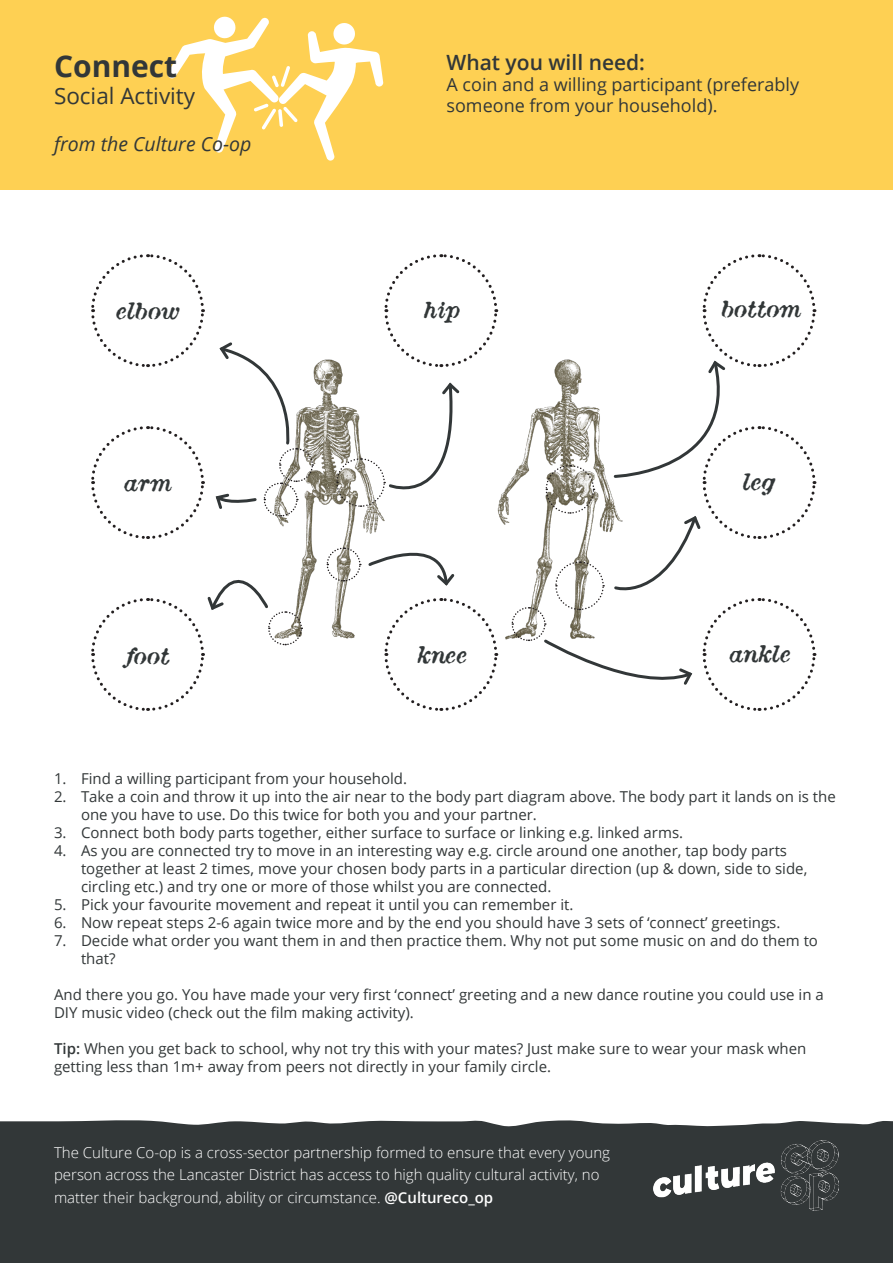
<style>
.page{position:relative;width:893px;height:1263px;background:#fff}
.page>*{position:absolute;margin:0;border:0;box-sizing:border-box;transform-origin:0 0}
.t1{font:700 30px "Open Sans";color:#323738}
.t2{font:italic 22.5px "Attic Antique";color:#323738}
.t3{font:22.5px "Open Sans";color:#323738}
.t4{font:600 21px "Open Sans";color:#323738}
.t5{font:italic 19.5px "Open Sans";color:#323738}
.t6{font:18px/21px "Open Sans";color:#323738}
.t7{font:15px/18px "Open Sans";color:#323738}
.t8{font:300 15px/22.5px "Open Sans";color:#fff}
.s1{font-weight:600}
</style>
<div class="page">
<svg style="left:0;top:1120px;width:893px;height:11px"></svg>
<div style="left:0;top:0;width:893px;height:190px;background:#fed053"></div>
<svg style="left:168px;top:16px;width:215px;height:145px"></svg>
<div style="left:0;top:1131px;width:893px;height:132px;background:#323738"></div>
<img style="left:277px;top:359px;width:234px;height:281px">
<svg style="left:326px;top:547px;width:35px;height:35px"></svg>
<svg style="left:91px;top:254px;width:114px;height:114px"></svg>
<svg style="left:91px;top:426px;width:114px;height:113px"></svg>
<svg style="left:383px;top:254px;width:116px;height:115px"></svg>
<svg style="left:383px;top:596px;width:116px;height:115px"></svg>
<svg style="left:335px;top:380px;width:127px;height:131px"></svg>
<svg style="left:367px;top:532px;width:90px;height:56px"></svg>
<svg style="left:91px;top:549px;width:212px;height:162px"></svg>
<svg style="left:215px;top:342px;width:99px;height:175px"></svg>
<svg style="left:511px;top:254px;width:306px;height:457px"></svg>
<img style="left:653px;top:1140px;width:186px;height:70px">
<p class="t1" style="left:54px;top:45px;width:125px">Connect</p>
<p class="t3" style="left:54px;top:80px;width:143px">Social Activity</p>
<p class="t5" style="left:54px;top:130px;width:199px">from the Culture Co-op</p>
<p class="t4" style="left:446px;top:48px;width:200px">What you will need:</p>
<p class="t6" style="left:446px;top:74px;width:354px">A coin and a willing participant (preferably someone from your household).</p>
<p class="t2" style="left:116px;top:292px;width:65px">elbow</p>
<p class="t2" style="left:424px;top:291px;width:38px">hip</p>
<p class="t2" style="left:721px;top:290px;width:82px">bottom</p>
<p class="t2" style="left:124px;top:464px;width:50px">arm</p>
<p class="t2" style="left:743px;top:463px;width:34px">leg</p>
<p class="t2" style="left:125px;top:637px;width:46px">foot</p>
<p class="t2" style="left:417px;top:636px;width:52px">knee</p>
<p class="t2" style="left:729px;top:635px;width:63px">ankle</p>
<p class="t7" style="left:54px;top:769px;width:355px">1. Find a willing participant from your household.</p>
<p class="t7" style="left:81px;top:787px;width:756px;text-indent:-27px">2. Take a coin and throw it up into the air near to the body part diagram above. The body part it lands on is the one you have to use. Do this twice for both you and your partner.</p>
<p class="t7" style="left:54px;top:823px;width:631px">3. Connect both body parts together, either surface to surface or linking e.g. linked arms.</p>
<p class="t7" style="left:81px;top:841px;width:728px;text-indent:-27px">4. As you are connected try to move in an interesting way e.g. circle around one another, tap body parts together at least 2 times, move your chosen body parts in a particular direction (up &amp; down, side to side, circling etc.) and try one or more of those whilst you are connected.</p>
<p class="t7" style="left:54px;top:895px;width:521px">5. Pick your favourite movement and repeat it until you can remember it.</p>
<p class="t7" style="left:54px;top:913px;width:728px">6. Now repeat steps 2-6 again twice more and by the end you should have 3 sets of ‘connect’ greetings.</p>
<p class="t7" style="left:81px;top:931px;width:738px;text-indent:-27px">7. Decide what order you want them in and then practice them. Why not put some music on and do them to that?</p>
<p class="t7" style="left:54px;top:985px;width:771px">And there you go. You have made your very first ‘connect’ greeting and a new dance routine you could use in a<br>DIY music video (check out the film making activity).</p>
<p class="t7" style="left:54px;top:1039px;width:754px"><span class="s1">Tip:</span> When you get back to school, why not try this with your mates? Just make sure to wear your mask when getting less than 1m+ away from peers not directly in your family circle.</p>
<p class="t8" style="left:54px;top:1140px;width:558px">The Culture Co-op is a cross-sector partnership formed to ensure that every young person across the Lancaster District has access to high quality cultural activity, no matter their background, ability or circumstance. <span class="s1">@Cultureco_op</span></p>
</div>
